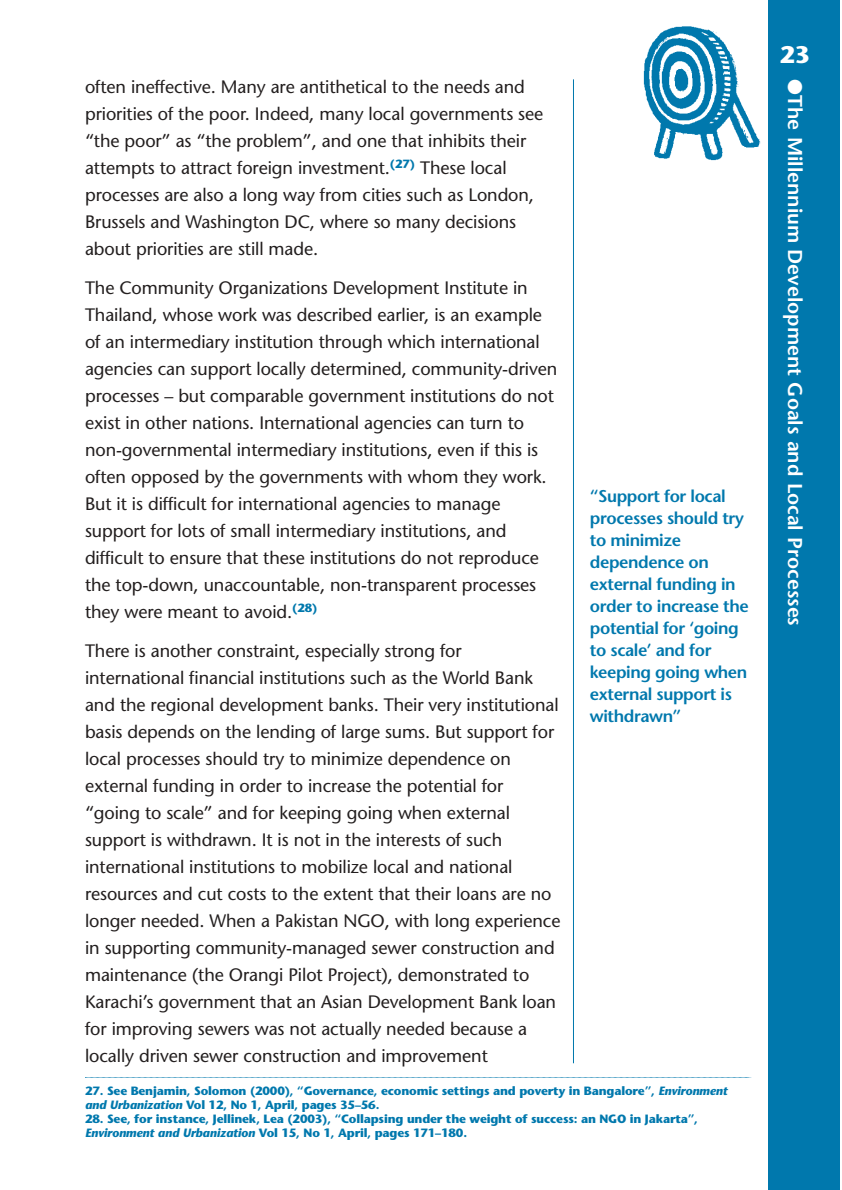
<style>
.page{position:relative;width:842px;height:1190px;background:#fff}
.page>*{position:absolute;margin:0;border:0;box-sizing:border-box;transform-origin:0 0}
.t1{font:700 24px "Stone Sans";color:#fff}
.t2{font:600 20px "Stone Sans";color:#fff}
.t3{font:18px/27px "Stone Sans";letter-spacing:-.005em;color:#231f1f}
.t4{font:600 17px/22px "Stone Sans";letter-spacing:-.025em;color:#0078ad}
.t5{font:700 12px/14px "Stone Sans";letter-spacing:-.015em;color:#0078ad}
.s1{font-style:italic}
</style>
<div class="page">
<div style="left:768px;top:0;width:72px;height:1190px;background:#0078ad"></div>
<hr style="left:573px;top:79px;width:1px;height:984px;background:#0078ad">
<img style="left:643px;top:26px;width:118px;height:135px">
<svg style="left:85px;top:1077px;width:667px;height:1px"></svg>
<p class="t3" style="left:85px;top:75px;width:460px">often ineffective. Many are antithetical to the needs and priorities of the poor. Indeed, many local governments see “the poor” as “the problem”, and one that inhibits their attempts to attract foreign investment.<sup>(27)</sup> These local processes are also a long way from cities such as London, Brussels and Washington DC, where so many decisions about priorities are still made.</p>
<p class="t3" style="left:85px;top:276px;width:474px">The Community Organizations Development Institute in Thailand, whose work was described earlier, is an example of an intermediary institution through which international agencies can support locally determined, community-driven processes – but comparable government institutions do not exist in other nations. International agencies can turn to non-governmental intermediary institutions, even if this is often opposed by the governments with whom they work.<br>But it is difficult for international agencies to manage support for lots of small intermediary institutions, and difficult to ensure that these institutions do not reproduce the top-down, unaccountable, non-transparent processes they were meant to avoid.<sup>(28)</sup></p>
<p class="t3" style="left:85px;top:639px;width:477px">There is another constraint, especially strong for international financial institutions such as the World Bank and the regional development banks. Their very institutional basis depends on the lending of large sums. But support for local processes should try to minimize dependence on external funding in order to increase the potential for “going to scale” and for keeping going when external support is withdrawn. It is not in the interests of such international institutions to mobilize local and national resources and cut costs to the extent that their loans are no longer needed. When a Pakistan NGO, with long experience in supporting community-managed sewer construction and maintenance (the Orangi Pilot Project), demonstrated to Karachi’s government that an Asian Development Bank loan for improving sewers was not actually needed because a locally driven sewer construction and improvement</p>
<p class="t5" style="left:85px;top:1085px;width:644px">27. See Benjamin, Solomon (2000), “Governance, economic settings and poverty in Bangalore”, <span class="s1">Environment and Urbanization</span> Vol 12, No 1, April, pages 35–56.</p>
<p class="t5" style="left:85px;top:1113px;width:615px">28. See, for instance, Jellinek, Lea (2003), “Collapsing under the weight of success: an NGO in Jakarta”,<br><span class="s1">Environment and Urbanization</span> Vol 15, No 1, April, pages 171–180.</p>
<p class="t4" style="left:590px;top:487px;width:160px">“Support for local processes should try to minimize dependence on external funding in order to increase the potential for ‘going to scale’ and for keeping going when external support is withdrawn”</p>
<h1 class="t1" style="left:780px;top:45px;width:32px">23</h1>
<p class="t2" style="left:803px;top:79px;width:548px;rotate:90deg">●The Millennium Development Goals and Local Processes</p>
</div>
